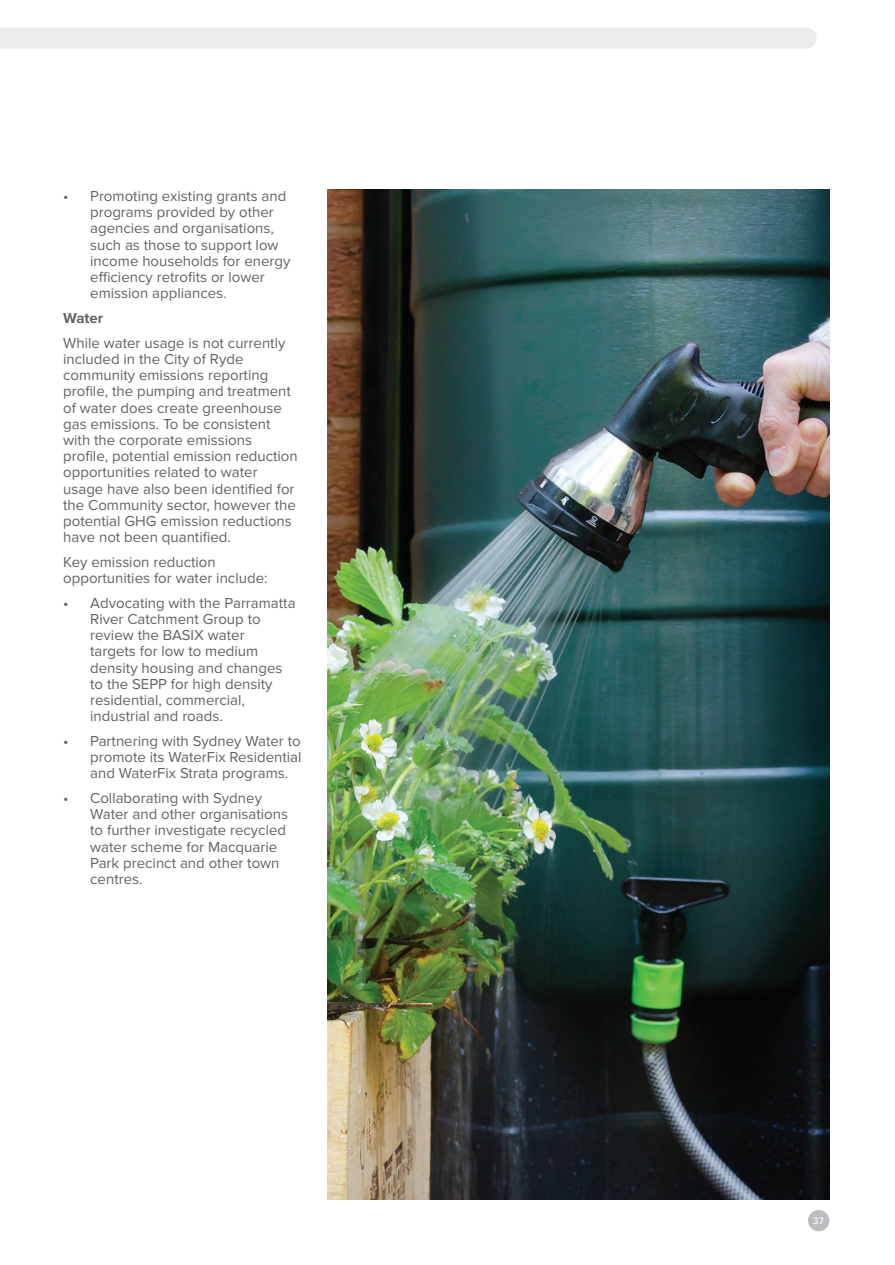
<style>
.page{position:relative;width:895px;height:1265px;background:#fff}
.page>*{position:absolute;margin:0;border:0;box-sizing:border-box;transform-origin:0 0}
.t1{font:15px/16.2px "Proxima Nova";color:#636366}
.t2{font:700 15px "Proxima Nova";color:#636366}
.t3{font:500 9.75px "Proxima Nova";color:#fff}
</style>
<div class="page">
<img style="left:327px;top:189px;width:501px;height:1010px">
<div style="left:807px;top:1210px;width:21px;height:21px;background:#bcbdc0;border-radius:50%"></div>
<div style="left:0;top:28px;width:817px;height:21px;background:#ececee"></div>
<p class="t1" style="left:90px;top:188px;width:202px;text-indent:-27px">• Promoting existing grants and programs provided by other agencies and organisations, such as those to support low income households for energy efficiency retrofits or lower emission appliances.</p>
<p class="t2" style="left:63px;top:309px;width:42px">Water</p>
<p class="t1" style="left:63px;top:335px;width:236px">While water usage is not currently included in the City of Ryde community emissions reporting profile, the pumping and treatment of water does create greenhouse gas emissions. To be consistent with the corporate emissions profile, potential emission reduction opportunities related to water usage have also been identified for the Community sector, however the potential GHG emission reductions have not been quantified.</p>
<p class="t1" style="left:63px;top:554px;width:206px">Key emission reduction opportunities for water include:</p>
<p class="t1" style="left:90px;top:595px;width:207px;text-indent:-27px">• Advocating with the Parramatta<br>River Catchment Group to review the BASIX water<br>targets for low to medium density housing and changes to the SEPP for high density residential, commercial, industrial and roads.</p>
<p class="t1" style="left:90px;top:733px;width:213px;text-align:justify;text-indent:-27px">• Partnering with Sydney Water to promote its WaterFix Residential and WaterFix Strata programs.</p>
<p class="t1" style="left:90px;top:790px;width:199px;text-indent:-27px">• Collaborating with Sydney<br>Water and other organisations to further investigate recycled water scheme for Macquarie<br>Park precinct and other town centres.</p>
<p class="t3" style="left:812px;top:1215px;width:12px">37</p>
</div>
